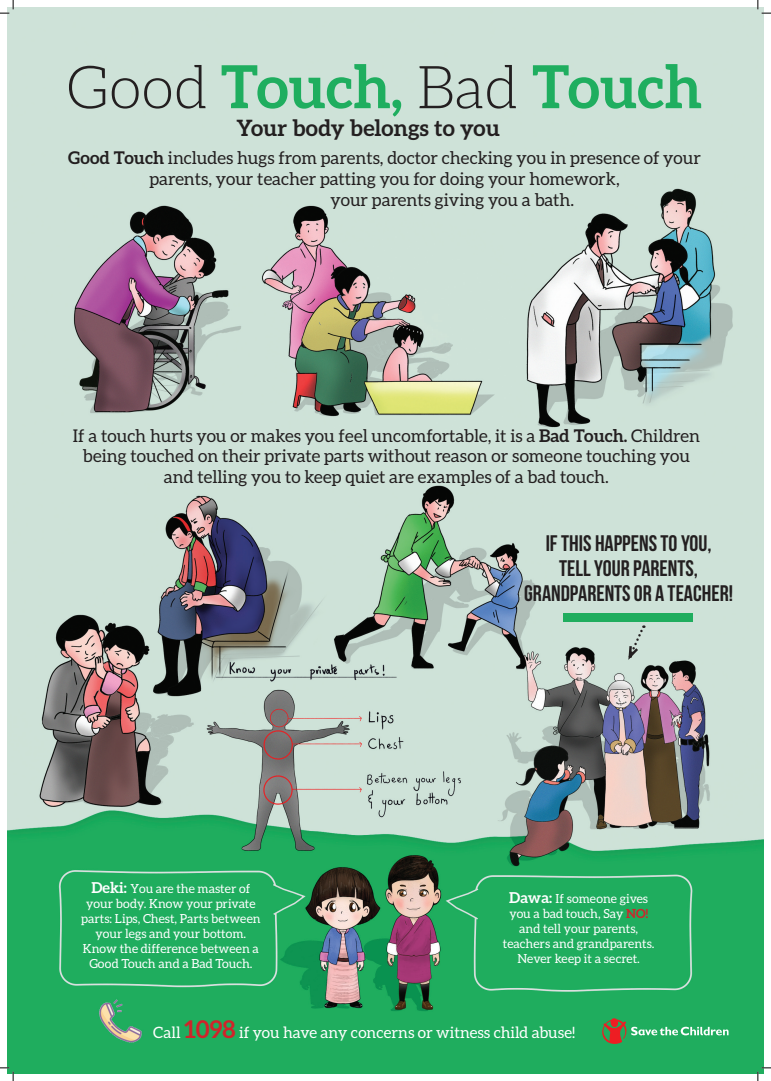
<style>
.page{position:relative;width:771px;height:1081px;background:#fff}
.page>*{position:absolute;margin:0;border:0;box-sizing:border-box;transform-origin:0 0}
.t1{font:700 59.38px "Aleo";color:#1fae5f}
.t2{font:22.5px/25px "Bebas Neue";color:#231f20;text-align:center}
.t3{font:700 22.5px "Aleo";color:#231f20}
.defines{font:17.5px/20.6px "Aleo";color:#231f20;text-align:center}
.t4{font:15.62px "Aleo";color:#fff}
.deki{font:12.5px/15px "Aleo";color:#fff;text-align:center}
.s1{font-weight:300;color:#231f20}
.s2{font-weight:700}
.s3{font-weight:700;font-size:15px}
.s4{font-weight:700;color:#d1232a}
.s5{font-weight:700;font-size:24.38px;color:#d1232a}
</style>
<div class="page">
<img style="left:8px;top:8px;width:755px;height:1065px">
<svg style="left:601px;top:1017px;width:127px;height:27px;background:#48a768"></svg>
<div style="left:563px;top:613px;width:129px;height:8px;background:#1fad5e"></div>
<svg style="left:626px;top:625px;width:18px;height:38px"></svg>
<svg style="left:0;top:0;width:14px;height:14px"></svg>
<svg style="left:0;top:1067px;width:14px;height:13px"></svg>
<svg style="left:757px;top:0;width:13px;height:14px"></svg>
<svg style="left:757px;top:1067px;width:13px;height:13px"></svg>
<p class="t1" style="left:67px;top:52px;width:636px"><span class="s1">Good</span> Touch, <span class="s1">Bad</span> Touch</p>
<p class="t3" style="left:236px;top:115px;width:265px">Your body belongs to you</p>
<p class="defines" style="left:68px;top:147px;width:634px"><span class="s2">Good Touch</span> includes hugs from parents, doctor checking you in presence of your parents, your teacher patting you for doing your homework,</p>
<p class="defines" style="left:330px;top:189px;width:245px">your parents giving you a bath.</p>
<p class="defines" style="left:73px;top:425px;width:628px">If a touch hurts you or makes you feel uncomfortable, it is a <span class="s2">Bad Touch.</span> Children being touched on their private parts without reason or someone touching you and telling you to keep quiet are examples of a bad touch.</p>
<p class="t2" style="left:524px;top:530px;width:210px">IF THIS HAPPENS TO YOU,<br>TELL YOUR PARENTS,<br>GRANDPARENTS OR A TEACHER!</p>
<p class="deki" style="left:81px;top:881px;width:181px"><span class="s3">Deki:</span> You are the master of your body. Know your private parts: Lips, Chest, Parts between your legs and your bottom.<br>Know the difference between a<br>Good Touch and a Bad Touch.</p>
<p class="deki" style="left:502px;top:891px;width:153px"><span class="s3">Dawa:</span> If someone gives you a bad touch, Say <span class="s4">NO! </span>and tell your parents, teachers and grandparents.<br>Never keep it a secret.</p>
<p class="t4" style="left:153px;top:1023px;width:423px">Call <span class="s5">1098</span> if you have any concerns or witness child abuse!</p>
</div>
